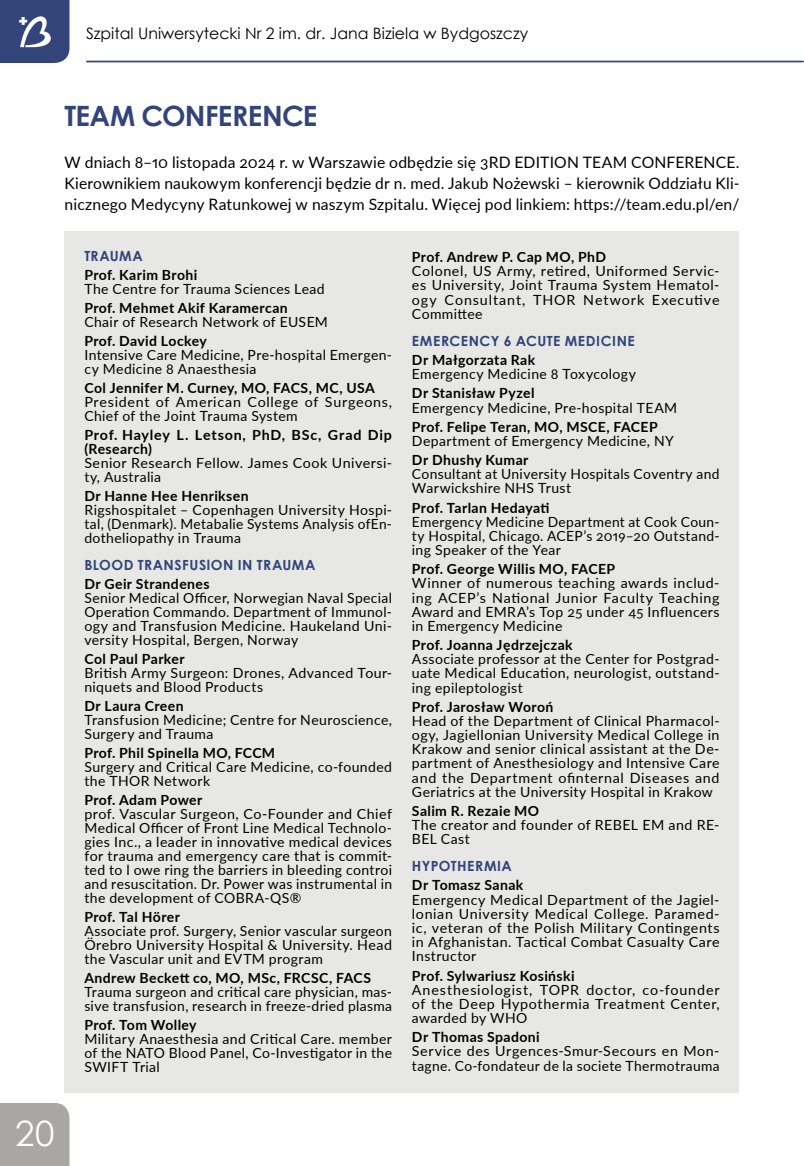
<style>
.page{position:relative;width:804px;height:1166px;background:#fff}
.page>*{position:absolute;margin:0;border:0;box-sizing:border-box;transform-origin:0 0}
.t1{font:35px "Century Gothic";color:#fff}
.t2{font:700 28px "Century Gothic";letter-spacing:-.025em;color:#32447a}
.t3{font:15.75px/21px "Lato";letter-spacing:.01em;color:#000;text-align:justify}
.t4{font:15.75px "Century Gothic";color:#000}
.t5{font:14px/14.2px "Lato";letter-spacing:.03em;color:#000;text-align:justify}
.t6{font:700 14px "Lato";letter-spacing:.03em;color:#000}
.t7{font:700 14px "Century Gothic";letter-spacing:.035em;color:#32447a}
.t8{font:700 14px/14px "Lato";letter-spacing:.05em;color:#000}
</style>
<div class="page">
<div style="left:0;top:1103px;width:69px;height:63px;background:#a9a7a4"></div>
<svg style="left:0;top:0;width:69px;height:63px;background:#465687"></svg>
<hr style="left:87px;top:61px;width:716px;height:1px;background:#374581">
<div style="left:64px;top:231px;width:675px;height:861px;background:#e7e7e6"></div>
<p class="t4" style="left:86px;top:22px;width:444px">Szpital Uniwersytecki Nr 2 im. dr. Jana Biziela w Bydgoszczy</p>
<h2 class="t2" style="left:64px;top:95px;width:254px">TEAM CONFERENCE</h2>
<p class="t3" style="left:64px;top:151px;width:676px">W dniach 8–10 listopada 2024 r. w Warszawie odbędzie się 3RD EDITION TEAM CONFERENCE.<br>Kierownikiem naukowym konferencji będzie dr n. med. Jakub Nożewski – kierownik Oddziału Kli&shy;nicznego Medycyny Ratunkowej w naszym Szpitalu. Więcej pod linkiem: https://team.edu.pl/en/</p>
<p class="t7" style="left:84px;top:246px;width:60px">TRAUMA</p>
<p class="t6" style="left:84px;top:265px;width:114px">Prof. Karim Brohi</p>
<p class="t5" style="left:84px;top:281px;width:242px">The Centre for Trauma Sciences Lead</p>
<p class="t6" style="left:84px;top:298px;width:205px">Prof. Mehmet Akif Karamercan</p>
<p class="t5" style="left:84px;top:314px;width:245px">Chair of Research Network of EUSEM</p>
<p class="t6" style="left:84px;top:331px;width:124px">Prof. David Lockey</p>
<p class="t5" style="left:84px;top:347px;width:309px">Intensive Care Medicine, Pre-hospital Emergen&shy;cy Medicine 8 Anaesthesia</p>
<p class="t6" style="left:84px;top:378px;width:292px">Col Jennifer M. Curney, MO, FACS, MC, USA</p>
<p class="t5" style="left:84px;top:394px;width:309px">President of American College of Surgeons,<br>Chief of the Joint Trauma System</p>
<p class="t8" style="left:84px;top:427px;width:309px">Prof. Hayley L. Letson, PhD, BSc, Grad Dip (Research)</p>
<p class="t5" style="left:84px;top:455px;width:309px">Senior Research Fellow. James Cook Universi&shy;ty, Australia</p>
<p class="t6" style="left:84px;top:486px;width:166px">Dr Hanne Hee Henriksen</p>
<p class="t5" style="left:84px;top:502px;width:309px">Rigshospitalet – Copenhagen University Hospi&shy;tal, (Denmark). Metabalie Systems Analysis ofEn&shy;dotheliopathy in Trauma</p>
<p class="t7" style="left:84px;top:554px;width:233px">BLOOD TRANSFUSlON IN TRAUMA</p>
<p class="t6" style="left:84px;top:574px;width:127px">Dr Geir Strandenes</p>
<p class="t5" style="left:84px;top:590px;width:309px">Senior Medical Officer, Norwegian Naval Special Operation Commando. Department of Immunol&shy;ogy and Transfusion Medicine. Haukeland Uni&shy;versity Hospital, Bergen, Norway</p>
<p class="t6" style="left:84px;top:648px;width:102px">Col Paul Parker</p>
<p class="t5" style="left:84px;top:665px;width:309px">British Army Surgeon: Drones, Advanced Tour&shy;niquets and Blood Products</p>
<p class="t6" style="left:84px;top:695px;width:101px">Dr Laura Creen</p>
<p class="t5" style="left:84px;top:712px;width:309px">Transfusion Medicine; Centre for Neuroscience,<br>Surgery and Trauma</p>
<p class="t6" style="left:84px;top:742px;width:192px">Prof. Phil Spinella MO, FCCM</p>
<p class="t5" style="left:84px;top:759px;width:309px">Surgery and Critical Care Medicine, co-founded the THOR Network</p>
<p class="t6" style="left:84px;top:789px;width:119px">Prof. Adam Power</p>
<p class="t5" style="left:84px;top:806px;width:309px">prof. Vascular Surgeon, Co-Founder and Chief Medical Officer of Front Line Medical Technolo&shy;gies Inc., a leader in innovative medical devices for trauma and emergency care that is commit&shy;ted to l owe ring the barriers in bleeding controi and resuscitation. Dr. Power was instrumental in the development of COBRA-QS®</p>
<p class="t6" style="left:84px;top:906px;width:97px">Prof. Tal Hörer</p>
<p class="t5" style="left:84px;top:923px;width:309px">Associate prof. Surgery, Senior vascular surgeon Örebro University Hospital &amp; University. Head the Vascular unit and EVTM program</p>
<p class="t6" style="left:84px;top:967px;width:288px">Andrew Beckett co, MO, MSc, FRCSC, FACS</p>
<p class="t5" style="left:84px;top:984px;width:309px">Trauma surgeon and critical care physician, mas&shy;sive transfusion, research in freeze-dried plasma</p>
<p class="t6" style="left:84px;top:1014px;width:114px">Prof. Tom Wolley</p>
<p class="t5" style="left:84px;top:1031px;width:309px">Military Anaesthesia and Critical Care. member of the NATO Blood Panel, Co-Investigator in the SWIFT Trial</p>
<p class="t6" style="left:412px;top:247px;width:196px">Prof. Andrew P. Cap MO, PhD</p>
<p class="t5" style="left:412px;top:263px;width:309px">Colonel, US Army, retired, Uniformed Servic&shy;es University, Joint Trauma System Hematol&shy;ogy Consultant, THOR Network Executive Committee</p>
<p class="t7" style="left:412px;top:330px;width:224px">EMERCENCY 6 ACUTE MEDICINE</p>
<p class="t6" style="left:412px;top:350px;width:125px">Dr Małgorzata Rak</p>
<p class="t5" style="left:412px;top:366px;width:225px">Emergency Medicine 8 Toxycology</p>
<p class="t6" style="left:412px;top:383px;width:124px">Dr Stanisław Pyzel</p>
<p class="t5" style="left:412px;top:400px;width:267px">Emergency Medicine, Pre-hospital TEAM</p>
<p class="t6" style="left:412px;top:416px;width:247px">Prof. Felipe Teran, MO, MSCE, FACEP</p>
<p class="t5" style="left:412px;top:433px;width:263px">Department of Emergency Medicine, NY</p>
<p class="t6" style="left:412px;top:449px;width:118px">Dr Dhushy Kumar</p>
<p class="t5" style="left:412px;top:466px;width:309px">Consultant at University Hospitals Coventry and<br>Warwickshire NHS Trust</p>
<p class="t6" style="left:412px;top:497px;width:139px">Prof. Tarlan Hedayati</p>
<p class="t5" style="left:412px;top:514px;width:309px">Emergency Medicine Department at Cook Coun&shy;ty Hospital, Chicago. ACEP’s 2019–20 Outstand&shy;ing Speaker of the Year</p>
<p class="t6" style="left:412px;top:559px;width:205px">Prof. George Willis MO, FACEP</p>
<p class="t5" style="left:412px;top:575px;width:309px">Winner of numerous teaching awards includ&shy;ing ACEP’s National Junior Faculty Teaching Award and EMRA’s Top 25 under 45 Influencers in Emergency Medicine</p>
<p class="t6" style="left:412px;top:634px;width:162px">Prof. Joanna Jędrzejczak</p>
<p class="t5" style="left:412px;top:651px;width:309px">Associate professor at the Center for Postgrad&shy;uate Medical Education, neurologist, outstand&shy;ing epileptologist</p>
<p class="t6" style="left:412px;top:696px;width:143px">Prof. Jarosław Woroń</p>
<p class="t5" style="left:412px;top:713px;width:309px">Head of the Department of Clinical Pharmacol&shy;ogy, Jagiellonian University Medical College in Krakow and senior clinical assistant at the De&shy;partment of Anesthesiology and Intensive Care and the Department ofinternal Diseases and Geriatrics at the University Hospital in Krakow</p>
<p class="t6" style="left:412px;top:800px;width:129px">Salim R. Rezaie MO</p>
<p class="t5" style="left:412px;top:817px;width:309px">The creator and founder of REBEL EM and RE-<br>BEL Cast</p>
<p class="t7" style="left:412px;top:855px;width:102px">HYPOTHERMIA</p>
<p class="t6" style="left:412px;top:875px;width:113px">Dr Tomasz Sanak</p>
<p class="t5" style="left:412px;top:892px;width:309px">Emergency Medical Department of the Jagiel&shy;lonian University Medical College. Paramed&shy;ic, veteran of the Polish Military Contingents in Afghanistan. Tactical Combat Casualty Care Instructor</p>
<p class="t6" style="left:412px;top:965px;width:164px">Prof. Sylwariusz Kosiński</p>
<p class="t5" style="left:412px;top:982px;width:309px">Anesthesiologist, TOPR doctor, co-founder of the Deep Hypothermia Treatment Center, awarded by WHO</p>
<p class="t6" style="left:412px;top:1027px;width:129px">Dr Thomas Spadoni</p>
<p class="t5" style="left:412px;top:1043px;width:309px">Service des Urgences-Smur-Secours en Mon&shy;tagne. Co-fondateur de la societe Thermotrauma</p>
<h1 class="t1" style="left:15px;top:1109px;width:41px">20</h1>
</div>
